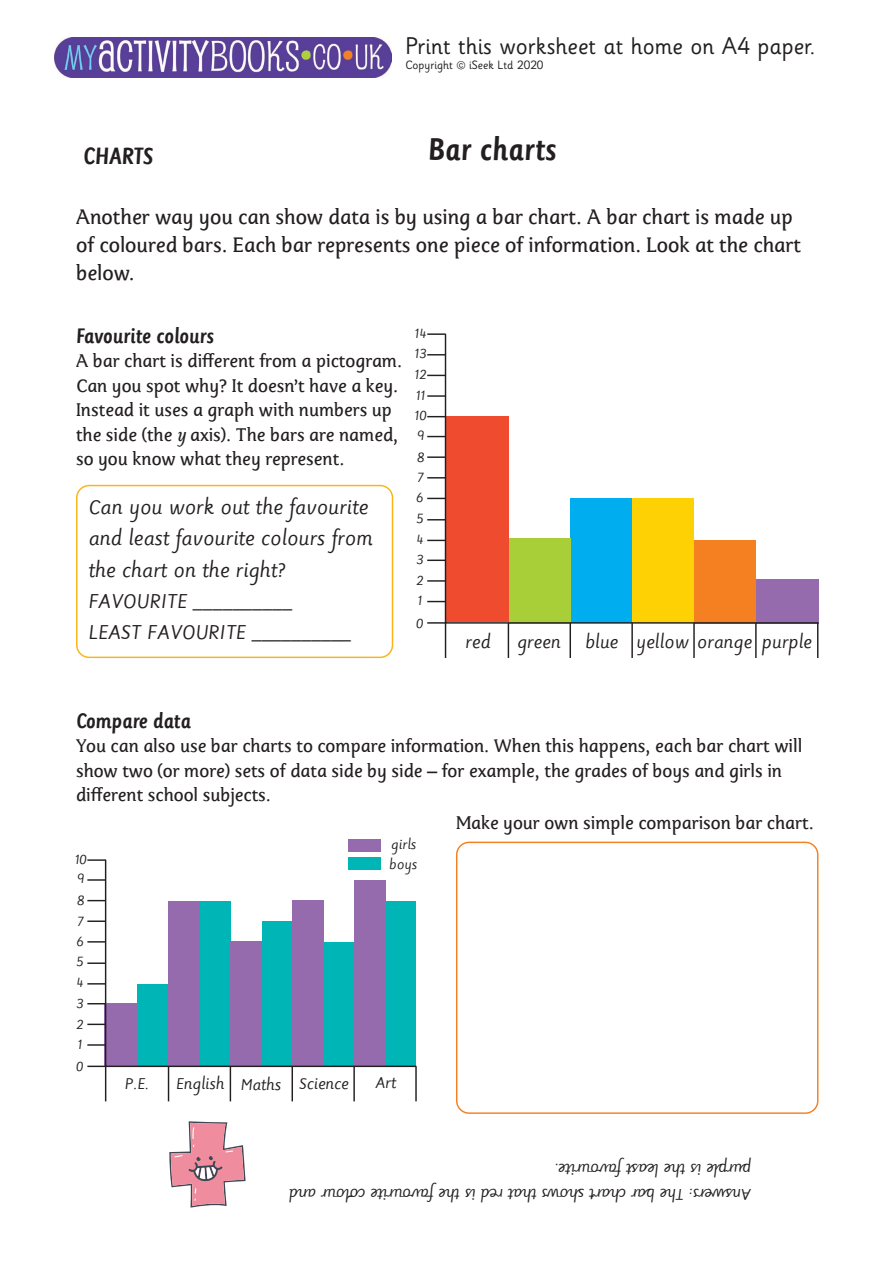
<style>
.page{position:relative;width:893px;height:1263px;background:#fff}
.page>*{position:absolute;margin:0;border:0;box-sizing:border-box;transform-origin:0 0}
.t1{font:500 34.95px "Sassoon Primary Cn";letter-spacing:.005em;color:#231f20}
.t2{font:26.25px/31.5px "Sassoon Joined ENG";color:#231f20}
.t3{font:500 26.25px "Sassoon Primary Cn";color:#231f20}
.t4{font:24px "Sassoon Infant";color:#231f20}
.t5{font:23.25px/27.9px "Sassoon";color:#231f20}
.t6{font:23.25px "Sassoon Joined ENG";color:#231f20}
.t7{font:500 23.25px "Sassoon Primary Cn";color:#231f20}
.t8{font:20.4px/24.5px "Sassoon";color:#231f20}
.t9{font:20.4px/24.5px "Sassoon Joined ENG";color:#231f20}
.t10{font:17.4px/19.6px "Sassoon Joined ENG";color:#231f20}
.t11{font:12px "Sassoon Infant";color:#231f20}
.s1{color:#fff}
.s2{font-style:italic}
</style>
<div class="page">
<div style="left:349px;top:839px;width:32px;height:13px;background:#956bae"></div>
<div style="left:349px;top:857px;width:32px;height:12px;background:#00b5b5"></div>
<svg style="left:444px;top:334px;width:375px;height:290px"></svg>
<svg style="left:104px;top:858px;width:313px;height:210px"></svg>
<svg style="left:427px;top:333px;width:19px;height:2px"></svg>
<svg style="left:427px;top:354px;width:19px;height:1px"></svg>
<svg style="left:427px;top:375px;width:19px;height:1px"></svg>
<svg style="left:427px;top:395px;width:19px;height:2px"></svg>
<svg style="left:427px;top:416px;width:19px;height:1px"></svg>
<svg style="left:87px;top:859px;width:19px;height:2px"></svg>
<svg style="left:427px;top:436px;width:19px;height:1px"></svg>
<svg style="left:87px;top:879px;width:19px;height:2px"></svg>
<svg style="left:427px;top:456px;width:19px;height:2px"></svg>
<svg style="left:87px;top:900px;width:19px;height:1px"></svg>
<svg style="left:427px;top:477px;width:19px;height:1px"></svg>
<svg style="left:87px;top:920px;width:19px;height:2px"></svg>
<svg style="left:427px;top:498px;width:19px;height:1px"></svg>
<svg style="left:87px;top:941px;width:19px;height:1px"></svg>
<svg style="left:427px;top:519px;width:19px;height:1px"></svg>
<svg style="left:87px;top:962px;width:19px;height:2px"></svg>
<svg style="left:427px;top:540px;width:19px;height:1px"></svg>
<svg style="left:87px;top:983px;width:19px;height:1px"></svg>
<svg style="left:427px;top:560px;width:19px;height:1px"></svg>
<svg style="left:87px;top:1003px;width:19px;height:1px"></svg>
<svg style="left:427px;top:580px;width:19px;height:2px"></svg>
<svg style="left:87px;top:1024px;width:19px;height:1px"></svg>
<svg style="left:427px;top:601px;width:19px;height:1px"></svg>
<svg style="left:87px;top:1044px;width:19px;height:2px"></svg>
<svg style="left:427px;top:622px;width:19px;height:2px"></svg>
<svg style="left:87px;top:1065px;width:19px;height:2px"></svg>
<div style="left:76px;top:485px;width:317px;height:173px;border:1px solid #fbb316;border-radius:12px"></div>
<div style="left:456px;top:842px;width:362px;height:272px;border:1px solid #f58021;border-radius:12px"></div>
<svg style="left:169px;top:1121px;width:77px;height:86px"></svg>
<hr style="left:445px;top:623px;width:1px;height:35px;background:#231f20">
<hr style="left:105px;top:1066px;width:1px;height:35px;background:#231f20">
<hr style="left:508px;top:623px;width:1px;height:35px;background:#231f20">
<hr style="left:168px;top:1066px;width:1px;height:35px;background:#231f20">
<hr style="left:570px;top:623px;width:1px;height:35px;background:#231f20">
<hr style="left:230px;top:1066px;width:1px;height:35px;background:#231f20">
<hr style="left:631px;top:623px;width:2px;height:35px;background:#231f20">
<hr style="left:292px;top:1066px;width:1px;height:35px;background:#231f20">
<hr style="left:693px;top:623px;width:2px;height:35px;background:#231f20">
<hr style="left:353px;top:1066px;width:2px;height:35px;background:#231f20">
<hr style="left:755px;top:623px;width:2px;height:35px;background:#231f20">
<hr style="left:415px;top:1066px;width:2px;height:35px;background:#231f20">
<hr style="left:817px;top:623px;width:1px;height:35px;background:#231f20">
<img style="left:54px;top:37px;width:337px;height:41px">
<p class="t4" style="left:405px;top:31px;width:411px">Print this worksheet at home on A4 paper.</p>
<p class="t11" style="left:405px;top:58px;width:140px">Copyright © iSeek Ltd 2020</p>
<p class="t3" style="left:40px;top:143px;width:115px"><span class="s1">BAR</span> CHARTS</p>
<h1 class="t1" style="left:428px;top:132px;width:130px">Bar charts</h1>
<p class="t5" style="left:76px;top:204px;width:727px">Another way you can show data is by using a bar chart. A bar chart is made up of coloured bars. Each bar represents one piece of information. Look at the chart below.</p>
<p class="t7" style="left:76px;top:324px;width:139px">Favourite colours</p>
<p class="t8" style="left:76px;top:350px;width:328px">A bar chart is different from a pictogram.<br>Can you spot why? It doesn’t have a key.<br>Instead it uses a graph with numbers up the side (the <span class="s2">y</span> axis). The bars are named, so you know what they represent.</p>
<p class="t2" style="left:88px;top:493px;width:286px">Can you work out the favourite and least favourite colours from the chart on the right?<br>FAVOURITE __________<br>LEAST FAVOURITE __________</p>
<p class="t10" style="left:415px;top:325px;width:13px">14</p>
<p class="t10" style="left:415px;top:345px;width:13px">13</p>
<p class="t10" style="left:415px;top:366px;width:13px">12</p>
<p class="t10" style="left:416px;top:387px;width:10px">11</p>
<p class="t10" style="left:415px;top:407px;width:13px">10</p>
<p class="t10" style="left:417px;top:427px;width:9px">9</p>
<p class="t10" style="left:417px;top:449px;width:9px">8</p>
<p class="t10" style="left:417px;top:469px;width:7px">7</p>
<p class="t10" style="left:416px;top:489px;width:9px">6</p>
<p class="t10" style="left:416px;top:510px;width:9px">5</p>
<p class="t10" style="left:416px;top:531px;width:9px">4</p>
<p class="t10" style="left:416px;top:551px;width:9px">3</p>
<p class="t10" style="left:416px;top:572px;width:9px">2</p>
<p class="t10" style="left:417px;top:592px;width:6px">1</p>
<p class="t10" style="left:416px;top:615px;width:9px">0</p>
<p class="t6" style="left:465px;top:632px;width:27px">red</p>
<p class="t6" style="left:517px;top:632px;width:296px">green blue yellow orange purple</p>
<p class="t7" style="left:76px;top:709px;width:116px">Compare data</p>
<p class="t8" style="left:76px;top:735px;width:728px">You can also use bar charts to compare information. When this happens, each bar chart will show two (or more) sets of data side by side – for example, the grades of boys and girls in different school subjects.</p>
<p class="t8" style="left:456px;top:812px;width:359px">Make your own simple comparison bar chart.</p>
<p class="t10" style="left:75px;top:851px;width:13px">10</p>
<p class="t10" style="left:77px;top:870px;width:9px">9</p>
<p class="t10" style="left:77px;top:892px;width:9px">8</p>
<p class="t10" style="left:77px;top:912px;width:7px">7</p>
<p class="t10" style="left:76px;top:933px;width:9px">6</p>
<p class="t10" style="left:76px;top:953px;width:9px">5</p>
<p class="t10" style="left:76px;top:974px;width:9px">4</p>
<p class="t10" style="left:76px;top:995px;width:9px">3</p>
<p class="t10" style="left:76px;top:1016px;width:9px">2</p>
<p class="t10" style="left:77px;top:1036px;width:6px">1</p>
<p class="t10" style="left:76px;top:1058px;width:9px">0</p>
<p class="t10" style="left:389px;top:836px;width:29px">girls boys</p>
<p class="t9" style="left:125px;top:1073px;width:25px">P.E.</p>
<p class="t9" style="left:176px;top:1073px;width:174px">English Maths Science</p>
<p class="t9" style="left:375px;top:1072px;width:22px">Art</p>
<p class="t9" style="left:751px;top:1205px;width:463px;rotate:-180deg">Answers: The bar chart shows that red is the favourite colour and purple is the least favourite.</p>
</div>
